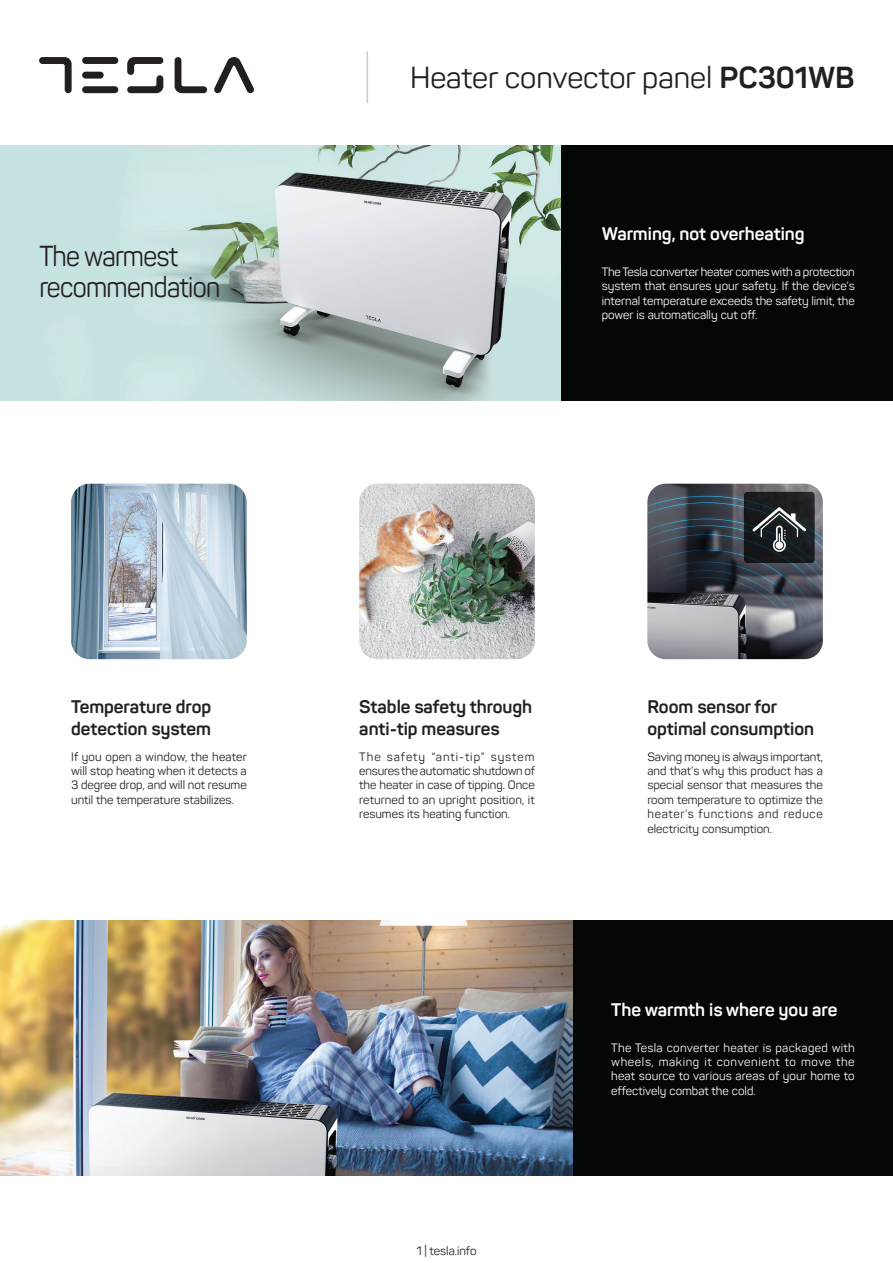
<style>
.page{position:relative;width:893px;height:1263px;background:#fff}
.page>*{position:absolute;margin:0;border:0;box-sizing:border-box;transform-origin:0 0}
.Oznaka_modela{font:30px "Panton";color:#231f20}
.t1{font:28.5px/31.5px "Panton";letter-spacing:-.025em;color:#231f20;scale:.91 1}
.t2{font:700 18px/21.6px "Panton";color:#231f20}
.t3{font:700 18px "Panton";color:#fff}
.Paginacije{font:12px/14.4px "Panton";color:#231f20;text-align:justify}
.t4{font:12px/14.4px "Panton";color:#fff;text-align:justify}
.s1{font-weight:700}
</style>
<div class="page">
<img style="left:0;top:145px;width:893px;height:255px">
<img style="left:0;top:921px;width:573px;height:255px">
<img style="left:647px;top:484px;width:176px;height:175px">
<img style="left:71px;top:484px;width:176px;height:175px">
<img style="left:359px;top:484px;width:176px;height:175px">
<div style="left:573px;top:921px;width:320px;height:255px;background:#050606"></div>
<svg style="left:214px;top:57px;width:40px;height:36px"></svg>
<svg style="left:39px;top:57px;width:33px;height:36px"></svg>
<svg style="left:127px;top:57px;width:36px;height:36px"></svg>
<svg style="left:175px;top:57px;width:32px;height:36px"></svg>
<div style="left:82px;top:57px;width:36px;height:7px;background:#231f20;border-radius:3px"></div>
<div style="left:82px;top:72px;width:22px;height:7px;background:#231f20;border-radius:3px"></div>
<div style="left:82px;top:86px;width:36px;height:7px;background:#231f20;border-radius:3px"></div>
<hr style="left:367px;top:52px;width:1px;height:51px;background:#cacbcd">
<p class="t1" style="left:39px;top:240px;width:200px">The warmest recommendation</p>
<p class="Oznaka_modela" style="left:410px;top:59px;width:446px">Heater convector panel <span class="s1">PC301WB</span></p>
<p class="t3" style="left:602px;top:222px;width:204px">Warming, not overheating</p>
<p class="t4" style="left:602px;top:264px;width:254px">The Tesla converter heater comes with a protection system that ensures your safety. If the device’s internal temperature exceeds the safety limit, the power is automatically cut off.</p>
<p class="t2" style="left:71px;top:696px;width:141px">Temperature drop detection system</p>
<p class="Paginacije" style="left:71px;top:749px;width:177px">If you open a window, the heater will stop heating when it detects a 3 degree drop, and will not resume until the temperature stabilizes.</p>
<p class="t2" style="left:359px;top:696px;width:174px">Stable safety through anti-tip measures</p>
<p class="Paginacije" style="left:359px;top:749px;width:177px">The safety “anti-tip” system ensures the automatic shutdown of the heater in case of tipping. Once returned to an upright position, it resumes its heating function.</p>
<p class="Paginacije" style="left:416px;top:1243px;width:62px">1 | tesla.info</p>
<p class="t2" style="left:647px;top:696px;width:168px">Room sensor for optimal consumption</p>
<p class="Paginacije" style="left:647px;top:749px;width:177px">Saving money is always important, and that’s why this product has a special sensor that measures the room temperature to optimize the heater’s functions and reduce electricity consumption.</p>
<p class="t3" style="left:611px;top:998px;width:228px">The warmth is where you are</p>
<p class="t4" style="left:611px;top:1040px;width:245px">The Tesla converter heater is packaged with wheels, making it convenient to move the heat source to various areas of your home to effectively combat the cold.</p>
</div>
